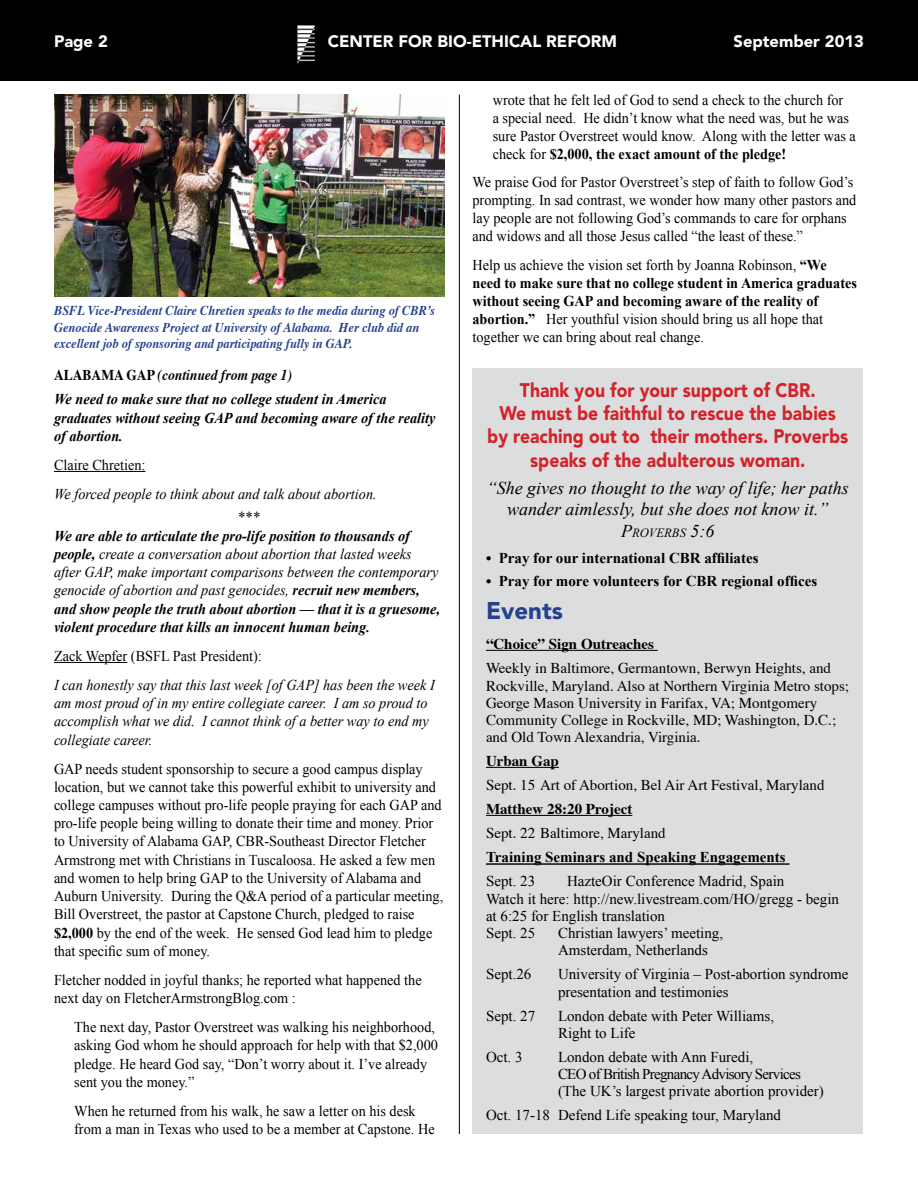
<style>
.page{position:relative;width:918px;height:1188px;background:#fff}
.page>*{position:absolute;margin:0;border:0;box-sizing:border-box;transform-origin:0 0}
.t1{font:900 24px "Avenir";color:#25408f}
.t2{font:900 19.5px/23.4px "Avenir";color:#d2232a;text-align:center;scale:.9 1}
.t3{font:italic 18px/21.6px "Times New Roman";color:#000;text-align:center}
.t4{font:900 16.5px "Avenir";color:#fff}
.t5{font:15px/18.3px "Times New Roman";color:#000;scale:.95 1}
.t6{font:15px/17.2px "Times New Roman";color:#000}
.t7{font:italic 700 15px/18.3px "Times New Roman";color:#000;scale:.95 1}
.t8{font:15px/17.2px "Times";color:#000}
.t9{font:italic 15px/18.1px "Times New Roman";color:#000;scale:.95 1}
.t10{font:700 15px "Times New Roman";color:#000}
.t11{font:700 15px "Times";color:#000}
.t12{font:italic 700 15px "Times";color:#000;scale:.9 1}
.t13{font:italic 700 13.5px/16.2px "Times";color:#25408f;scale:.92 1}
.t14{font:italic 12.6px "Times New Roman";color:#000}
.s1{font-style:normal}
.s2{font-weight:400}
.s3{font-weight:700}
.s4{font-size:18px}
.s5{font-family:"Times"}
</style>
<div class="page">
<div style="left:0;top:0;width:918px;height:81px;background:#000"></div>
<img style="left:297px;top:26px;width:17px;height:37px">
<hr style="left:459px;top:94px;width:1px;height:1040px;background:#000">
<div style="left:472px;top:368px;width:391px;height:766px;background:#dcddde"></div>
<hr style="left:486px;top:650px;width:172px;height:1px;background:#000">
<hr style="left:486px;top:767px;width:73px;height:1px;background:#000">
<hr style="left:486px;top:815px;width:146px;height:1px;background:#000">
<hr style="left:486px;top:863px;width:304px;height:2px;background:#000">
<hr style="left:54px;top:471px;width:91px;height:1px;background:#000">
<hr style="left:54px;top:662px;width:73px;height:1px;background:#000">
<img style="left:54px;top:94px;width:391px;height:203px">
<p class="t4" style="left:54px;top:32px;width:55px">Page 2</p>
<p class="t4" style="left:328px;top:32px;width:175px">Center for Bio-ethica</p>
<p class="t4" style="left:533px;top:32px;width:86px">l Reform</p>
<p class="t4" style="left:734px;top:32px;width:132px">September 2013</p>
<p class="t13" style="left:54px;top:302px;width:416px">BSFL Vice-President Claire Chretien speaks to the media during of CBR’s<br>Genocide Awareness Project at University of Alabama. Her club did an excellent job of sponsoring and participating fully in GAP.</p>
<p class="t12" style="left:54px;top:360px;width:266px"><span class="s1">ALABAMA GAP</span> (continued from page 1)</p>
<p class="t7" style="left:54px;top:390px;width:403px">We need to make sure that no college student in America graduates without seeing GAP and becoming aware of the reality of abortion.</p>
<p class="t5" style="left:54px;top:455px;width:98px">Claire Chretien:</p>
<p class="t9" style="left:54px;top:485px;width:341px">We forced people to think about and talk about abortion.</p>
<p class="t6" style="left:238px;top:509px;width:24px">***</p>
<p class="t7" style="left:54px;top:526px;width:408px">We are able to articulate the pro-life position to thousands of people, <span class="s2">create a conversation about abortion that lasted weeks after GAP, make important comparisons between the contemporary genocide of abortion and past genocides,</span> recruit new members, and show people the truth about abortion — that it is a gruesome, violent procedure that kills an innocent human being.</p>
<p class="t5" style="left:54px;top:646px;width:220px">Zack Wepfer (BSFL Past President):</p>
<p class="t9" style="left:54px;top:676px;width:402px">I can honestly say that this last week [of GAP] has been the week I am most proud of in my entire collegiate career. I am so proud to accomplish what we did. I cannot think of a better way to end my collegiate career.</p>
<p class="t5" style="left:54px;top:759px;width:411px">GAP needs student sponsorship to secure a good campus display location, but we cannot take this powerful exhibit to university and college campuses without pro-life people praying for each GAP and pro-life people being willing to donate their time and money. Prior to University of Alabama GAP, CBR-Southeast Director Fletcher Armstrong met with Christians in Tuscaloosa. He asked a few men and women to help bring GAP to the University of Alabama and Auburn University. During the Q&amp;A period of a particular meeting, Bill Overstreet, the pastor at Capstone Church, pledged to raise <span class="s3">$2,000</span> by the end of the week. He sensed God lead him to pledge that specific sum of money.</p>
<p class="t5" style="left:54px;top:971px;width:389px">Fletcher nodded in joyful thanks; he reported what happened the next day on FletcherArmstrongBlog.com :</p>
<p class="t5" style="left:74px;top:1018px;width:384px">The next day, Pastor Overstreet was walking his neighborhood, asking God whom he should approach for help with that $2,000 pledge. He heard God say, “Don’t worry about it. I’ve already sent you the money.”</p>
<p class="t5" style="left:74px;top:1101px;width:381px">When he returned from his walk, he saw a letter on his desk from a man in Texas who used to be a member at Capstone. He</p>
<p class="t5" style="left:493px;top:90px;width:384px">wrote that he felt led of God to send a check to the church for<br>a special need. He didn’t know what the need was, but he was sure Pastor Overstreet would know. Along with the letter was a check for <span class="s3">$2,000, the exact amount of the pledge!</span></p>
<p class="t5" style="left:473px;top:173px;width:406px">We praise God for Pastor Overstreet’s step of faith to follow God’s prompting. In sad contrast, we wonder how many other pastors and lay people are not following God’s commands to care for orphans and widows and all those Jesus called “the least of these.”</p>
<p class="t5" style="left:473px;top:256px;width:406px">Help us achieve the vision set forth by Joanna Robinson, <span class="s3">“We need to make sure that no college student in America graduates without seeing GAP and becoming aware of the reality of abortion.”</span> Her youthful vision should bring us all hope that together we can bring about real change.</p>
<h2 class="t2" style="left:487px;top:378px;width:403px">Thank you for your support of CBR.<br>We must be faithful to rescue the babies by reaching out to their mothers. Proverbs speaks of the adulterous woman.</h2>
<p class="t3" style="left:487px;top:477px;width:363px">“She gives no thought to the way of life; her paths wander aimlessly, but she does not know it.”</p>
<p class="t14" style="left:621px;top:526px;width:95px"><span class="s4">P</span>ROVERBS <span class="s4">5:6</span></p>
<p class="t10" style="left:486px;top:549px;width:274px"><span class="s5">•</span> Pray for our international CBR affiliates</p>
<p class="t10" style="left:486px;top:572px;width:333px"><span class="s5">•</span> Pray for more volunteers for CBR regional offices</p>
<h1 class="t1" style="left:486px;top:596px;width:78px">Events</h1>
<p class="t11" style="left:486px;top:630px;width:170px">“Choice” Sign Outreaches</p>
<p class="t8" style="left:486px;top:658px;width:365px">Weekly in Baltimore, Germantown, Berwyn Heights, and Rockville, Maryland. Also at Northern Virginia Metro stops; George Mason University in Farifax, VA; Montgomery Community College in Rockville, MD; Washington, D.C.; and Old Town Alexandria, Virginia.</p>
<p class="t11" style="left:486px;top:747px;width:74px">Urban Gap</p>
<p class="t8" style="left:486px;top:775px;width:340px">Sept. 15 Art of Abortion, Bel Air Art Festival, Maryland</p>
<p class="t11" style="left:486px;top:795px;width:148px">Matthew 28:20 Project</p>
<p class="t8" style="left:486px;top:823px;width:181px">Sept. 22 Baltimore, Maryland</p>
<p class="t10" style="left:486px;top:849px;width:301px">Training Seminars and Speaking Engagements</p>
<p class="t6" style="left:486px;top:873px;width:51px">Sept. 23</p>
<p class="t6" style="left:486px;top:873px;width:355px;text-indent:81px">HazteOir Conference Madrid, Spain<br>Watch it here: http://new.livestream.com/HO/gregg - begin at 6:25 for English translation<br>Sept. 25</p>
<p class="t6" style="left:558px;top:924px;width:167px">Christian lawyers’ meeting,<br>Amsterdam, Netherlands</p>
<p class="t6" style="left:486px;top:966px;width:47px">Sept.26</p>
<p class="t6" style="left:558px;top:966px;width:292px">University of Virginia – Post-abortion syndrome presentation and testimonies</p>
<p class="t6" style="left:486px;top:1007px;width:51px">Sept. 27</p>
<p class="t6" style="left:558px;top:1007px;width:218px">London debate with Peter Williams,<br>Right to Life</p>
<p class="t6" style="left:486px;top:1048px;width:38px">Oct. 3</p>
<p class="t6" style="left:558px;top:1048px;width:267px">London debate with Ann Furedi,<br>CEO of British Pregnancy Advisory Services (The UK’s largest private abortion provider)</p>
<p class="t6" style="left:486px;top:1107px;width:297px">Oct. 17-18 Defend Life speaking tour, Maryland</p>
</div>
